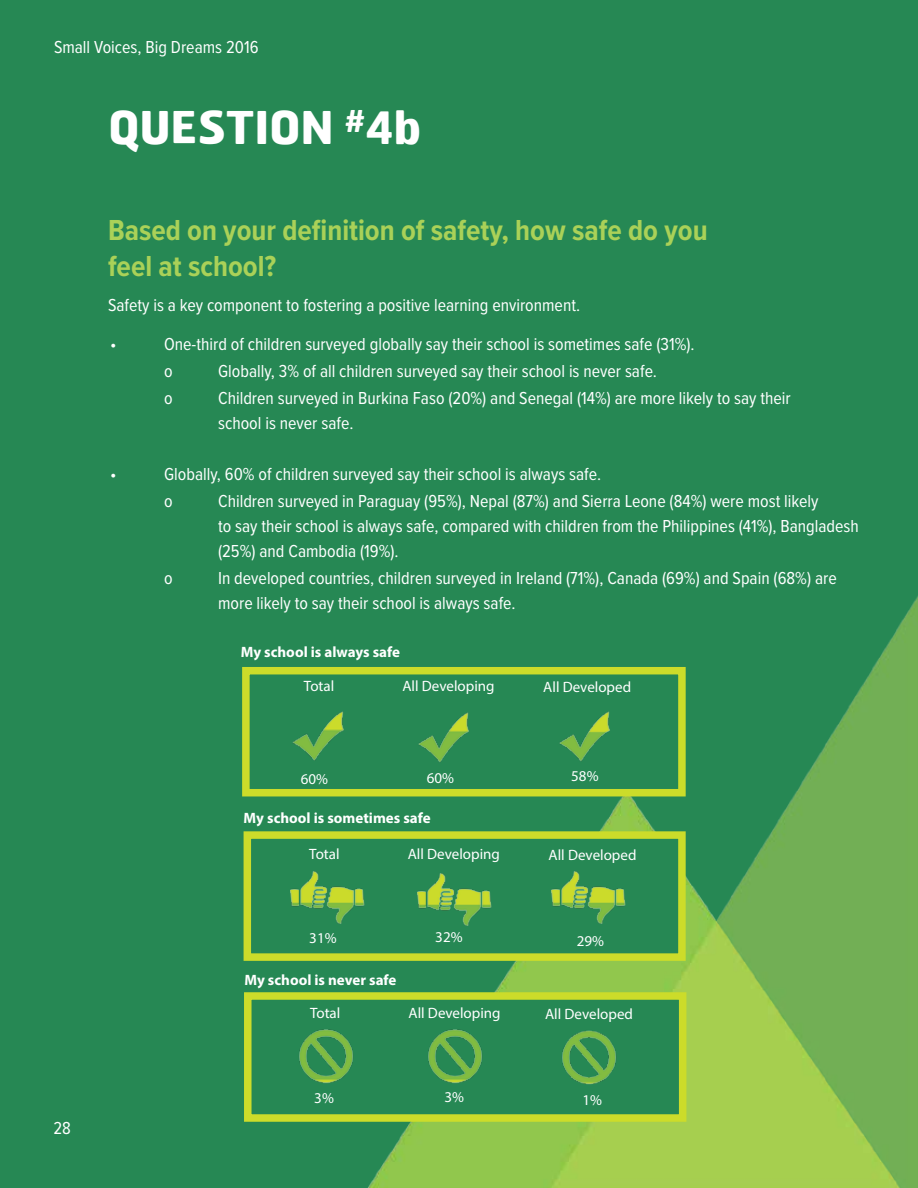
<style>
.page{position:relative;width:918px;height:1188px;background:#268854}
.page>*{position:absolute;margin:0;border:0;box-sizing:border-box;transform-origin:0 0}
.t1{font:700 45px "Hermes";letter-spacing:-.005em;color:#fff}
.t2{font:700 30px/36px "Proxima Nova Cond";color:#aad158}
.t3{font:18px/25.2px "Proxima Nova Cond";color:#fff}
.t4{font:15px "Myriad Pro";color:#fff}
.t5{font:700 15px "Myriad Pro";color:#fff}
</style>
<div class="page">
<img style="left:353px;top:596px;width:565px;height:592px">
<div style="left:242px;top:667px;width:444px;height:129px;border:8px solid #ccdc2a"></div>
<div style="left:244px;top:831px;width:442px;height:130px;background:#268854;border:8px solid #ccdc2a"></div>
<div style="left:244px;top:992px;width:442px;height:130px;background:#268854;border:8px solid #ccdc2a"></div>
<img style="left:292px;top:711px;width:52px;height:50px">
<img style="left:415px;top:711px;width:59px;height:55px">
<img style="left:556px;top:710px;width:59px;height:56px">
<img style="left:290px;top:871px;width:75px;height:53px">
<img style="left:417px;top:873px;width:75px;height:53px">
<img style="left:551px;top:871px;width:75px;height:53px">
<img style="left:299px;top:1029px;width:54px;height:55px">
<img style="left:428px;top:1029px;width:54px;height:55px">
<img style="left:562px;top:1030px;width:54px;height:55px">
<p class="t3" style="left:54px;top:35px;width:206px">Small Voices, Big Dreams 2016</p>
<h1 class="t1" style="left:108px;top:98px;width:315px">QUESTION <sup>#</sup>4b</h1>
<h2 class="t2" style="left:108px;top:213px;width:601px">Based on your definition of safety, how safe do you feel at school?</h2>
<p class="t3" style="left:108px;top:293px;width:474px">Safety is a key component to fostering a positive learning environment.</p>
<p class="t3" style="left:110px;top:332px;width:8px">•</p>
<p class="t3" style="left:164px;top:331px;width:532px;line-height:27px">One-third of children surveyed globally say their school is sometimes safe (31%). o</p>
<p class="t3" style="left:218px;top:359px;width:441px">Globally, 3% of all children surveyed say their school is never safe.</p>
<p class="t3" style="left:164px;top:386px;width:10px">o</p>
<p class="t3" style="left:218px;top:386px;width:574px">Children surveyed in Burkina Faso (20%) and Senegal (14%) are more likely to say their school is never safe.</p>
<p class="t3" style="left:110px;top:461px;width:8px">•</p>
<p class="t3" style="left:164px;top:460px;width:439px;line-height:27px">Globally, 60% of children surveyed say their school is always safe. o</p>
<p class="t3" style="left:218px;top:488px;width:642px">Children surveyed in Paraguay (95%), Nepal (87%) and Sierra Leone (84%) were most likely<br>to say their school is always safe, compared with children from the Philippines (41%), Bangladesh (25%) and Cambodia (19%).</p>
<p class="t3" style="left:164px;top:566px;width:10px">o</p>
<p class="t3" style="left:218px;top:566px;width:620px">In developed countries, children surveyed in Ireland (71%), Canada (69%) and Spain (68%) are more likely to say their school is always safe.</p>
<p class="t5" style="left:241px;top:642px;width:161px">My school is always safe</p>
<p class="t4" style="left:304px;top:677px;width:32px">Total</p>
<p class="t4" style="left:403px;top:677px;width:94px">All Developing</p>
<p class="t4" style="left:543px;top:678px;width:89px">All Developed</p>
<p class="t4" style="left:301px;top:769px;width:29px">60%</p>
<p class="t4" style="left:427px;top:769px;width:29px">60%</p>
<p class="t4" style="left:571px;top:767px;width:29px">58%</p>
<p class="t5" style="left:244px;top:808px;width:189px">My school is sometimes safe</p>
<p class="t4" style="left:309px;top:845px;width:32px">Total</p>
<p class="t4" style="left:408px;top:845px;width:94px">All Developing</p>
<p class="t4" style="left:549px;top:845px;width:89px">All Developed</p>
<p class="t4" style="left:309px;top:929px;width:29px">31%</p>
<p class="t4" style="left:435px;top:928px;width:29px">32%</p>
<p class="t5" style="left:244px;top:970px;width:154px">My school is never safe</p>
<p class="t4" style="left:577px;top:931px;width:29px">29%</p>
<p class="t4" style="left:310px;top:1004px;width:32px">Total</p>
<p class="t4" style="left:409px;top:1004px;width:94px">All Developing</p>
<p class="t4" style="left:545px;top:1004px;width:89px">All Developed</p>
<p class="t3" style="left:54px;top:1116px;width:19px">28</p>
<p class="t4" style="left:314px;top:1088px;width:21px">3%</p>
<p class="t4" style="left:445px;top:1087px;width:21px">3%</p>
<p class="t4" style="left:583px;top:1091px;width:21px">1%</p>
</div>
